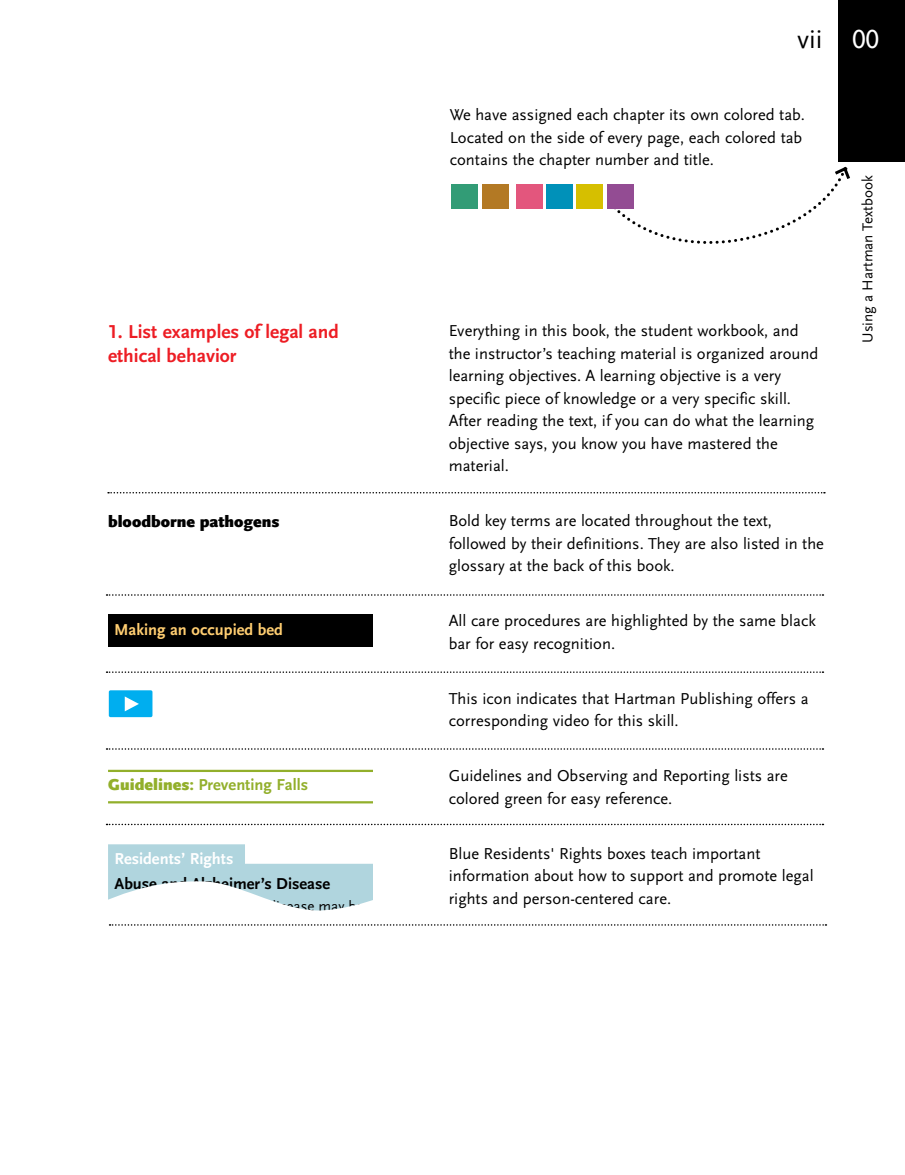
<style>
.page{position:relative;width:905px;height:1175px;background:#fff}
.page>*{position:absolute;margin:0;border:0;box-sizing:border-box;transform-origin:0 0}
.t1{font:27px "Scala Sans OT";color:#000}
.t2{font:700 19.5px/24px "Scala Sans OT";color:#ed1d24}
.t3{font:16.5px/22.5px "Scala Sans OT";color:#000}
.t4{font:700 16.5px "Scala Sans OT";color:#000}
.t5{font:700 16.5px "Scala Sans OT";color:#92af2b}
.t6{font:700 16.5px "Scala Sans OT";color:#ffce71}
.t7{font:900 16.5px "Scala Sans OT";color:#000}
.t8{font:700 16.5px "Scala Sans OT";color:#fff}
.t9{font:15px "Scala Sans OT";color:#000}
.s1{font-weight:900}
.s2{color:#fff}
</style>
<div class="page">
<div style="left:108px;top:614px;width:342px;height:32px;background:#000"></div>
<hr style="left:108px;top:769px;width:342px;height:3px;background:#92af2b">
<hr style="left:108px;top:801px;width:342px;height:2px;background:#92af2b">
<svg style="left:614px;top:166px;width:236px;height:78px"></svg>
<div style="left:452px;top:184px;width:26px;height:25px;background:#329c76"></div>
<div style="left:482px;top:184px;width:26px;height:25px;background:#b37924"></div>
<div style="left:576px;top:184px;width:26px;height:25px;background:#d6bf00"></div>
<div style="left:607px;top:184px;width:27px;height:25px;background:#934c93"></div>
<div style="left:516px;top:184px;width:26px;height:25px;background:#e3567d"></div>
<div style="left:546px;top:184px;width:26px;height:25px;background:#0091b9"></div>
<div style="left:374px;top:600px;width:80px;height:528px;background:#fff"></div>
<svg style="left:108px;top:492px;width:717px;height:1px"></svg>
<svg style="left:106px;top:594px;width:717px;height:2px"></svg>
<svg style="left:106px;top:671px;width:717px;height:2px"></svg>
<svg style="left:106px;top:748px;width:717px;height:1px"></svg>
<svg style="left:106px;top:823px;width:717px;height:2px"></svg>
<svg style="left:108px;top:844px;width:718px;height:82px"></svg>
<div style="left:109px;top:690px;width:43px;height:27px;background:#00aeef;border-radius:2px"></div>
<svg style="left:125px;top:696px;width:14px;height:15px"></svg>
<div style="left:838px;top:0;width:66px;height:161px;background:#000"></div>
<p class="t2" style="left:108px;top:320px;width:232px">1. List examples of legal and ethical behavior</p>
<p class="t7" style="left:108px;top:512px;width:173px">bloodborne pathogens</p>
<p class="t6" style="left:114px;top:620px;width:170px">Making an occupied bed</p>
<p class="t5" style="left:108px;top:775px;width:201px"><span class="s1">Guidelines:</span> Preventing Falls</p>
<p class="t8" style="left:114px;top:849px;width:120px">Residents’ Rights</p>
<p class="t4" style="left:114px;top:874px;width:217px">Abuse and Alzheimer’s Disease</p>
<h1 class="t1" style="left:797px;top:25px;width:84px">vii <span class="s2">00</span></h1>
<p class="t3" style="left:450px;top:104px;width:357px">We have assigned each chapter its own colored tab.<br>Located on the side of every page, each colored tab contains the chapter number and title.</p>
<p class="t3" style="left:448px;top:320px;width:371px">Everything in this book, the student workbook, and the instructor’s teaching material is organized around learning objectives. A learning objective is a very specific piece of knowledge or a very specific skill.<br>After reading the text, if you can do what the learning objective says, you know you have mastered the material.</p>
<p class="t3" style="left:448px;top:510px;width:377px">Bold key terms are located throughout the text, followed by their definitions. They are also listed in the glossary at the back of this book.</p>
<p class="t3" style="left:448px;top:610px;width:368px">All care procedures are highlighted by the same black bar for easy recognition.</p>
<p class="t3" style="left:448px;top:687px;width:361px">This icon indicates that Hartman Publishing offers a corresponding video for this skill.</p>
<p class="t3" style="left:448px;top:765px;width:340px">Guidelines and Observing and Reporting lists are colored green for easy reference.</p>
<p class="t3" style="left:448px;top:842px;width:366px">Blue Residents' Rights boxes teach important information about how to support and promote legal rights and person-centered care.</p>
<p class="t9" style="left:859px;top:343px;width:169px;rotate:-90deg">Using a Hartman Textbook</p>
</div>
